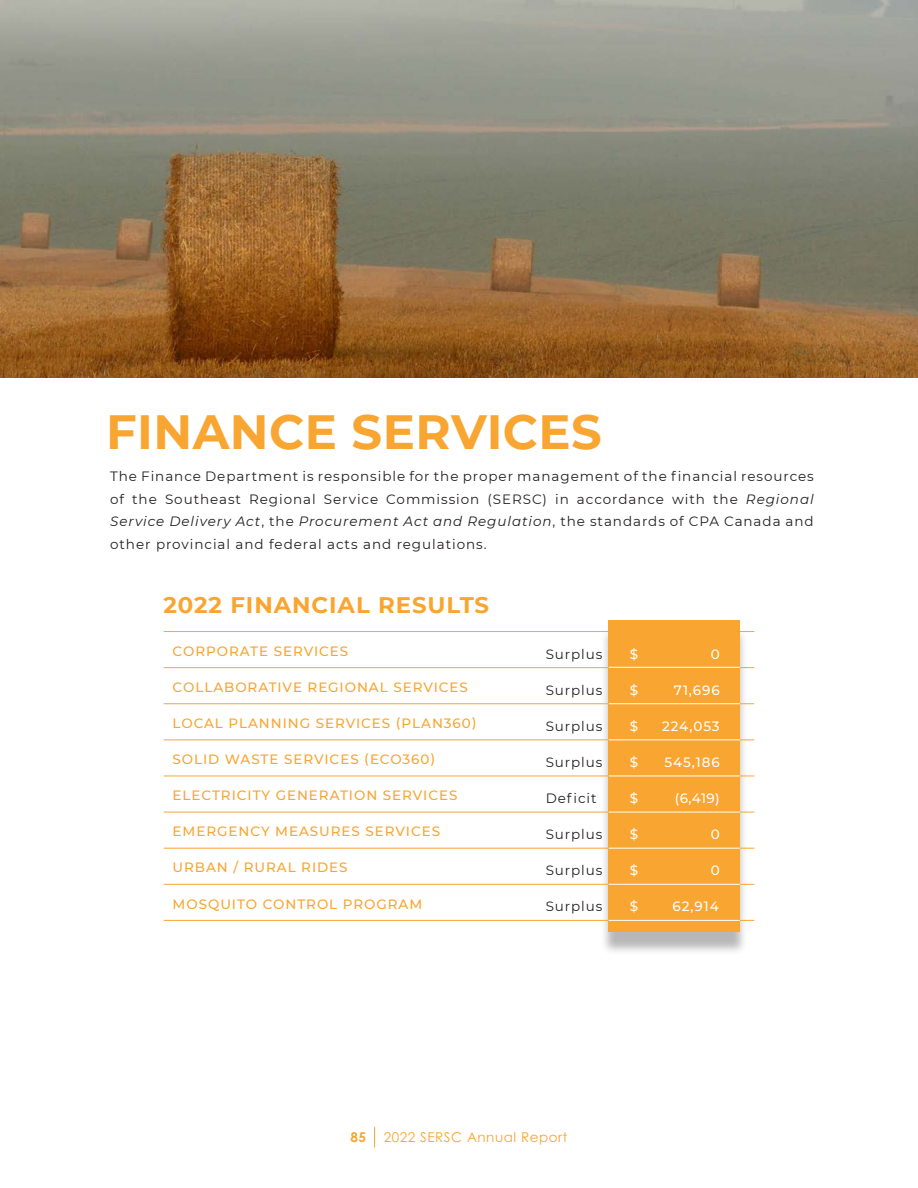
<style>
.page{position:relative;width:918px;height:1188px;background:#fff}
.page>*{position:absolute;margin:0;border:0;box-sizing:border-box;transform-origin:0 0}
.t1{font:700 48px "Montserrat";letter-spacing:.01em;color:#f9a531}
.t2{font:700 22.5px "Montserrat";letter-spacing:.04em;color:#f9a531}
.t3{font:13.5px/22.5px "Montserrat";letter-spacing:.07em;color:#231f20;text-align:justify}
.t4{font:500 13.5px "Montserrat";letter-spacing:.07em;color:#f9a531}
.t5{font:500 13.5px "Montserrat";letter-spacing:.07em;color:#fff}
.t6{font:13.5px "Century Gothic Pro";letter-spacing:.04em;color:#f9a531}
.t7{font:700 13.5px "Century Gothic Pro";color:#f9a531}
.s1{font-style:italic}
</style>
<div class="page">
<div style="left:601px;top:627px;width:147px;height:328px;background:#707072;opacity:.5"></div>
<div style="left:609px;top:620px;width:131px;height:312px;background:#f9a531"></div>
<hr style="left:164px;top:667px;width:590px;height:1px;background:#f9a531">
<hr style="left:164px;top:703px;width:590px;height:1px;background:#f9a531">
<hr style="left:164px;top:739px;width:590px;height:1px;background:#f9a531">
<hr style="left:164px;top:776px;width:590px;height:1px;background:#f9a531">
<hr style="left:164px;top:812px;width:590px;height:1px;background:#f9a531">
<hr style="left:609px;top:667px;width:131px;height:1px;background:#fff">
<hr style="left:609px;top:703px;width:131px;height:1px;background:#fff">
<hr style="left:609px;top:739px;width:131px;height:1px;background:#fff">
<hr style="left:609px;top:776px;width:131px;height:1px;background:#fff">
<hr style="left:609px;top:812px;width:131px;height:1px;background:#fff">
<hr style="left:164px;top:848px;width:590px;height:1px;background:#f9a531">
<hr style="left:164px;top:631px;width:590px;height:1px;background:#f9a531">
<hr style="left:164px;top:884px;width:590px;height:1px;background:#f9a531">
<hr style="left:164px;top:920px;width:590px;height:1px;background:#f9a531">
<hr style="left:609px;top:848px;width:131px;height:1px;background:#fff">
<hr style="left:609px;top:884px;width:131px;height:1px;background:#fff">
<hr style="left:609px;top:920px;width:131px;height:1px;background:#fff">
<svg style="left:374px;top:1127px;width:1px;height:21px"></svg>
<img style="left:0;top:0;width:918px;height:378px">
<p class="t1" style="left:106px;top:397px;width:497px">FINANCE SERVICES</p>
<p class="t3" style="left:110px;top:465px;width:705px">The Finance Department is responsible for the proper management of the financial resources of the Southeast Regional Service Commission (SERSC) in accordance with the <span class="s1">Regional Service Delivery Act</span>, the <span class="s1">Procurement Act and Regulation</span>, the standards of CPA Canada and other provincial and federal acts and regulations.</p>
<p class="t2" style="left:164px;top:588px;width:327px">2022 FINANCIAL RESULTS</p>
<p class="t4" style="left:173px;top:641px;width:177px">CORPORATE SERVICES</p>
<p class="t4" style="left:173px;top:677px;width:297px">COLLABORATIVE REGIONAL SERVICES</p>
<p class="t4" style="left:173px;top:713px;width:306px">LOCAL PLANNING SERVICES (PLAN360)</p>
<p class="t4" style="left:173px;top:749px;width:264px">SOLID WASTE SERVICES (ECO360)</p>
<p class="t4" style="left:173px;top:785px;width:286px">ELECTRICITY GENERATION SERVICES</p>
<p class="t4" style="left:173px;top:821px;width:269px">EMERGENCY MEASURES SERVICES</p>
<p class="t4" style="left:173px;top:857px;width:177px">URBAN / RURAL RIDES</p>
<p class="t4" style="left:173px;top:895px;width:251px">MOSQUITO CONTROL PROGRAM</p>
<p class="t3" style="left:546px;top:642px;width:58px">Surplus</p>
<p class="t5" style="left:630px;top:644px;width:10px">$</p>
<p class="t5" style="left:711px;top:644px;width:11px">0</p>
<p class="t3" style="left:546px;top:678px;width:58px">Surplus</p>
<p class="t5" style="left:630px;top:680px;width:10px">$</p>
<p class="t5" style="left:674px;top:680px;width:47px">71,696</p>
<p class="t3" style="left:546px;top:714px;width:58px">Surplus</p>
<p class="t5" style="left:630px;top:716px;width:10px">$</p>
<p class="t5" style="left:662px;top:716px;width:59px">224,053</p>
<p class="t3" style="left:546px;top:750px;width:58px">Surplus</p>
<p class="t5" style="left:630px;top:752px;width:10px">$</p>
<p class="t5" style="left:665px;top:752px;width:57px">545,186</p>
<p class="t3" style="left:546px;top:786px;width:52px">Deficit</p>
<p class="t5" style="left:630px;top:788px;width:10px">$</p>
<p class="t5" style="left:675px;top:788px;width:46px">(6,419)</p>
<p class="t3" style="left:546px;top:822px;width:58px">Surplus</p>
<p class="t5" style="left:630px;top:824px;width:10px">$</p>
<p class="t5" style="left:711px;top:824px;width:11px">0</p>
<p class="t3" style="left:546px;top:858px;width:58px">Surplus</p>
<p class="t5" style="left:630px;top:860px;width:10px">$</p>
<p class="t5" style="left:711px;top:860px;width:11px">0</p>
<p class="t3" style="left:546px;top:894px;width:58px">Surplus</p>
<p class="t5" style="left:630px;top:896px;width:10px">$</p>
<p class="t5" style="left:672px;top:896px;width:48px">62,914</p>
<p class="t7" style="left:351px;top:1129px;width:17px">85</p>
<p class="t6" style="left:384px;top:1129px;width:185px">2022 SERSC Annual Report</p>
</div>
